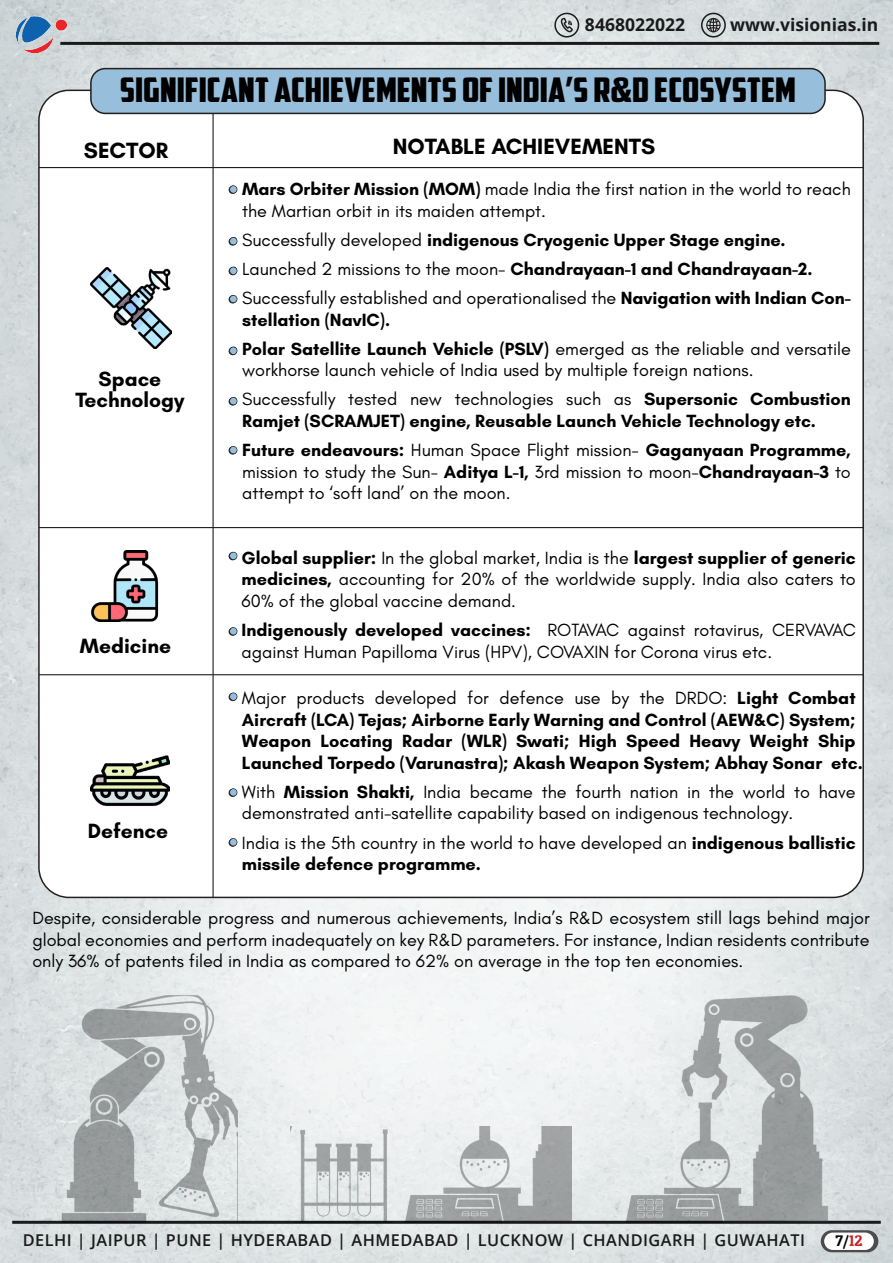
<style>
.page{position:relative;width:893px;height:1263px;background:#fff}
.page>*{position:absolute;margin:0;border:0;box-sizing:border-box;transform-origin:0 0}
.t1{font:33.9px "American Captain";color:#000;scale:1.17 1}
.t2{font:700 22.5px "Glacial Indifference";color:#000}
.t3{font:700 21px/21px "Glacial Indifference";color:#000;text-align:center}
.t4{font:18px/21.6px "Glacial Indifference";color:#000}
.t5{font:700 18px/21.6px "Glacial Indifference";color:#000}
.t6{font:17.55px "Open Sans";color:#1a1a1a}
.t7{font:600 16.2px "Open Sans";letter-spacing:.03em;color:#1a1a1a}
.t8{font:15.3px "Patua One";color:#000}
.s1{font-weight:700}
.s2{font-weight:400}
.s3{color:#bf272d}
</style>
<div class="page">
<img style="left:0;top:0;width:893px;height:1263px">
<div style="left:554px;top:13px;width:25px;height:25px;border:2px solid #1a1a1a;border-radius:50%"></div>
<svg style="left:559px;top:14px;width:15px;height:19px"></svg>
<div style="left:701px;top:13px;width:25px;height:25px;border:2px solid #1a1a1a;border-radius:50%"></div>
<svg style="left:705px;top:18px;width:16px;height:14px"></svg>
<hr style="left:60px;top:42px;width:819px;height:3px;background:#1a1a1a">
<img style="left:17px;top:17px;width:49px;height:36px">
<hr style="left:12px;top:1221px;width:869px;height:3px;background:#1a1a1a">
<div style="left:821px;top:1230px;width:57px;height:22px;background:#4c4b4d;border-radius:11px"></div>
<div style="left:824px;top:1232px;width:50px;height:18px;background:#fff;border-radius:9px"></div>
<div style="left:39px;top:90px;width:824px;height:807px;background:#fff;border-radius:30px"></div>
<hr style="left:39px;top:527px;width:824px;height:1px;background:#231f20">
<hr style="left:39px;top:167px;width:824px;height:1px;background:#231f20">
<hr style="left:39px;top:674px;width:824px;height:1px;background:#231f20">
<hr style="left:213px;top:105px;width:1px;height:792px;background:#231f20">
<img style="left:91px;top:268px;width:81px;height:81px">
<img style="left:91px;top:551px;width:68px;height:71px">
<img style="left:90px;top:755px;width:80px;height:51px">
<div style="left:91px;top:69px;width:734px;height:44px;background:#97bedb;border-radius:14px"></div>
<div style="left:90px;top:68px;width:736px;height:46px;border:2px solid #231f20;border-radius:14px"></div>
<img style="left:53px;top:996px;width:184px;height:225px">
<img style="left:291px;top:1126px;width:280px;height:95px">
<img style="left:624px;top:996px;width:212px;height:226px">
<svg style="left:229px;top:185px;width:8px;height:8px"></svg>
<svg style="left:229px;top:295px;width:8px;height:8px"></svg>
<svg style="left:229px;top:446px;width:8px;height:8px"></svg>
<svg style="left:229px;top:552px;width:8px;height:8px"></svg>
<svg style="left:229px;top:627px;width:8px;height:8px"></svg>
<svg style="left:229px;top:692px;width:8px;height:9px"></svg>
<svg style="left:229px;top:788px;width:8px;height:8px"></svg>
<svg style="left:229px;top:838px;width:8px;height:8px"></svg>
<svg style="left:229px;top:267px;width:8px;height:8px"></svg>
<svg style="left:229px;top:397px;width:8px;height:8px"></svg>
<svg style="left:229px;top:347px;width:8px;height:8px"></svg>
<svg style="left:229px;top:237px;width:8px;height:8px"></svg>
<p class="t6" style="left:585px;top:13px;width:102px">8468022022</p>
<p class="t6" style="left:730px;top:13px;width:150px">www.visionias.in</p>
<h1 class="t1" style="left:120px;top:70px;width:579px">SIGNIFICANT ACHIEVEMENTS OF INDIA’S R&amp;D ECOSYSTEM</h1>
<p class="t2" style="left:84px;top:136px;width:86px">SECTOR</p>
<p class="t2" style="left:393px;top:132px;width:264px">NOTABLE ACHIEVEMENTS</p>
<p class="t3" style="left:75px;top:368px;width:111px">Space<br>Technology</p>
<p class="t4" style="left:242px;top:179px;width:610px"><span class="s1">Mars Orbiter Mission (MOM)</span> made India the first nation in the world to reach the Martian orbit in its maiden attempt.</p>
<p class="t4" style="left:242px;top:225px;width:610px;line-height:29.1px">Successfully developed <span class="s1">indigenous Cryogenic Upper Stage engine.<br></span>Launched 2 missions to the moon- <span class="s1">Chandrayaan-1 and Chandrayaan-2.<br></span>Successfully established and operationalised the <span class="s1">Navigation with Indian Con-</span></p>
<p class="t5" style="left:242px;top:305px;width:610px;line-height:29.1px">stellation (NavIC).<br>Polar Satellite Launch Vehicle (PSLV) <span class="s2">emerged as the reliable and versatile</span></p>
<p class="t4" style="left:242px;top:356px;width:610px;line-height:29.1px">workhorse launch vehicle of India used by multiple foreign nations.<br>Successfully tested new technologies such as <span class="s1">Supersonic Combustion</span></p>
<p class="t5" style="left:242px;top:406px;width:610px;line-height:29.1px">Ramjet (SCRAMJET) engine, Reusable Launch Vehicle Technology etc.<br>Future endeavours: <span class="s2">Human Space Flight mission-</span> Gaganyaan Programme,</p>
<p class="t4" style="left:242px;top:461px;width:610px">mission to study the Sun- <span class="s1">Aditya L-1,</span> 3rd mission to moon-<span class="s1">Chandrayaan-3</span> to attempt to ‘soft land’ on the moon.</p>
<p class="t4" style="left:242px;top:547px;width:616px;text-align:justify"><span class="s1">Global supplier:</span> In the global market, India is the <span class="s1">largest supplier of generic medicines,</span> accounting for 20% of the worldwide supply. India also caters to 60% of the global vaccine demand.</p>
<p class="t4" style="left:242px;top:619px;width:616px"><span class="s1">Indigenously developed vaccines:</span> ROTAVAC against rotavirus, CERVAVAC against Human Papilloma Virus (HPV), COVAXIN for Corona virus etc.</p>
<p class="t5" style="left:242px;top:687px;width:622px"><span class="s2">Major products developed for defence use by the DRDO:</span> Light Combat Aircraft (LCA) Tejas; Airborne Early Warning and Control (AEW&amp;C) System; Weapon Locating Radar (WLR) Swati; High Speed Heavy Weight Ship Launched Torpedo (Varunastra); Akash Weapon System; Abhay Sonar etc.</p>
<p class="t4" style="left:242px;top:781px;width:615px">With <span class="s1">Mission Shakti,</span> India became the fourth nation in the world to have demonstrated anti-satellite capability based on indigenous technology.</p>
<p class="t4" style="left:242px;top:832px;width:615px">India is the 5th country in the world to have developed an <span class="s1">indigenous ballistic missile defence programme.</span></p>
<p class="t4" style="left:32px;top:907px;width:839px;text-align:justify">Despite, considerable progress and numerous achievements, India’s R&amp;D ecosystem still lags behind major global economies and perform inadequately on key R&amp;D parameters. For instance, Indian residents contribute only 36% of patents filed in India as compared to 62% on average in the top ten economies.</p>
<p class="t3" style="left:80px;top:635px;width:93px">Medicine</p>
<p class="t3" style="left:88px;top:820px;width:82px">Defence</p>
<p class="t7" style="left:23px;top:1229px;width:784px">DELHI | JAIPUR | PUNE | HYDERABAD | AHMEDABAD | LUCKNOW | CHANDIGARH | GUWAHATI</p>
<p class="t8" style="left:835px;top:1231px;width:29px">7/<span class="s3">12</span></p>
</div>
